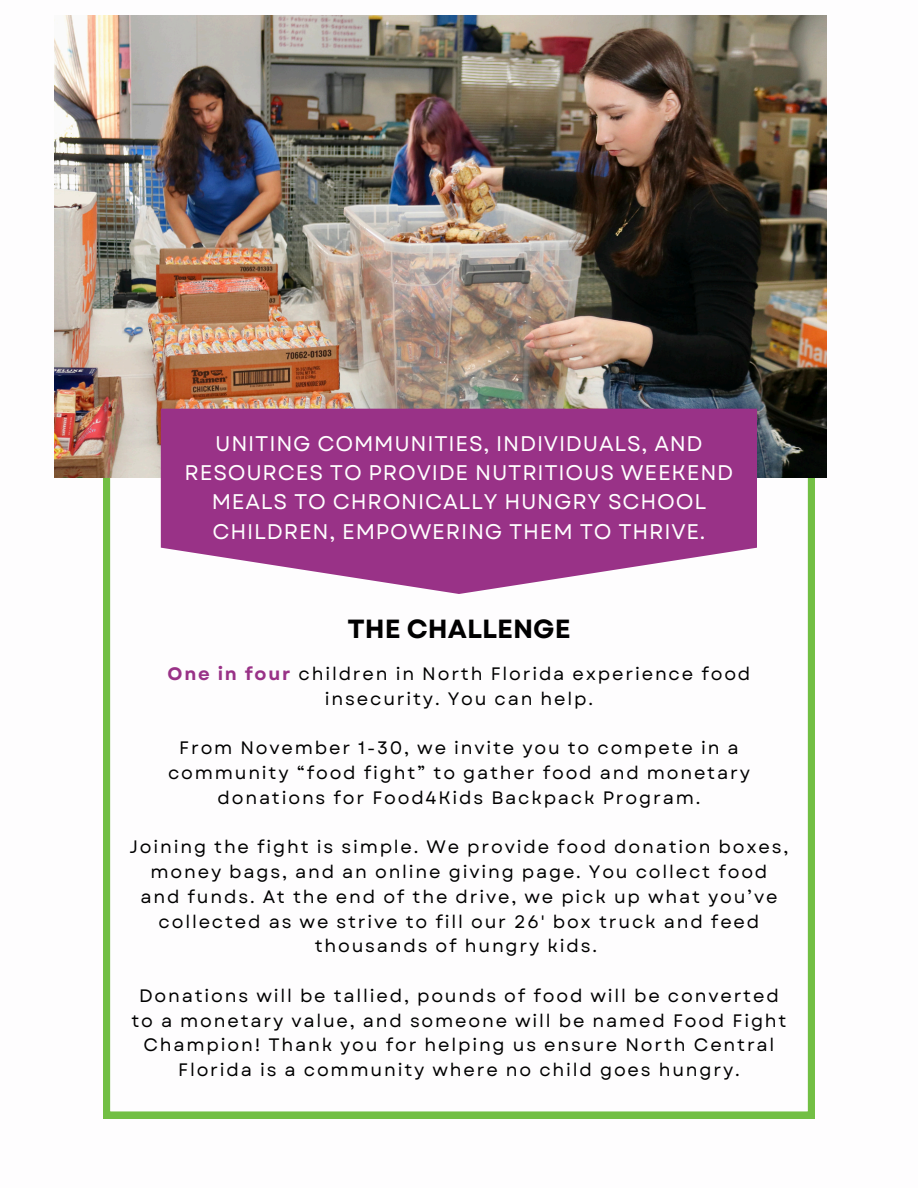
<style>
.page{position:relative;width:918px;height:1188px;background:#fff}
.page>*{position:absolute;margin:0;border:0;box-sizing:border-box;transform-origin:0 0}
.t1{font:700 26.25px "Garet";color:#000}
.t2{font:21.15px/29.2px "Garet";letter-spacing:.035em;color:#fff;text-align:center}
.t3{font:18px/24.8px "Garet";letter-spacing:.1em;color:#000;text-align:center}
.s1{font-weight:700;color:#993287}
</style>
<div class="page">
<svg style="left:103px;top:478px;width:711px;height:640px"></svg>
<img style="left:55px;top:15px;width:772px;height:463px">
<svg style="left:161px;top:409px;width:596px;height:185px;background:#a54b95"></svg>
<h2 class="t2" style="left:185px;top:429px;width:550px">UNITING COMMUNITIES, INDIVIDUALS, AND RESOURCES TO PROVIDE NUTRITIOUS WEEKEND MEALS TO CHRONICALLY HUNGRY SCHOOL CHILDREN, EMPOWERING THEM TO THRIVE.</h2>
<h1 class="t1" style="left:347px;top:610px;width:225px">THE CHALLENGE</h1>
<p class="t3" style="left:168px;top:662px;width:584px"><span class="s1">One in four</span> children in North Florida experience food insecurity. You can help.</p>
<p class="t3" style="left:168px;top:736px;width:583px">From November 1-30, we invite you to compete in a community “food fight” to gather food and monetary donations for Food4Kids Backpack Program.</p>
<p class="t3" style="left:129px;top:835px;width:661px">Joining the fight is simple. We provide food donation boxes, money bags, and an online giving page. You collect food and funds. At the end of the drive, we pick up what you’ve collected as we strive to fill our 26' box truck and feed thousands of hungry kids.</p>
<p class="t3" style="left:131px;top:983px;width:657px">Donations will be tallied, pounds of food will be converted to a monetary value, and someone will be named Food Fight Champion! Thank you for helping us ensure North Central Florida is a community where no child goes hungry.</p>
</div>
